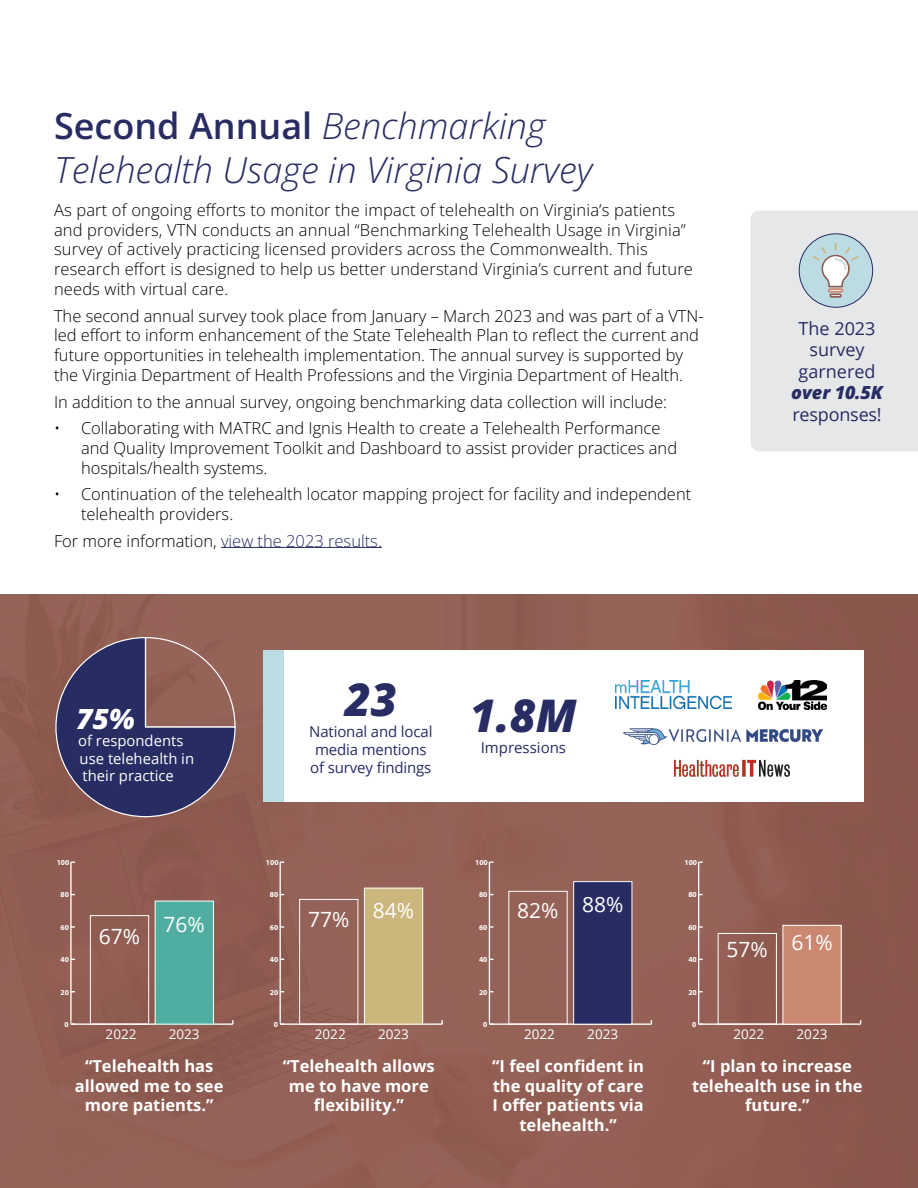
<style>
.page{position:relative;width:918px;height:1188px;background:#fff}
.page>*{position:absolute;margin:0;border:0;box-sizing:border-box;transform-origin:0 0}
.t1{font:italic 800 45px "Open Sans";color:#272c63}
.t2{font:italic 36px/43.2px "Open Sans";color:#282c63}
.t3{font:italic 800 27.9px "Open Sans";color:#fff}
.t4{font:21px "Open Sans";color:#fff}
.t5{font:18px/21.6px "Open Sans";color:#272c63;text-align:center}
.Body{font:300 16.5px/19.8px "Open Sans";color:#000}
.t6{font:700 16.5px/19.8px "Open Sans";color:#fff;text-align:center}
.t7{font:15px "Open Sans";letter-spacing:-.01em;color:#272c63}
.t8{font:14.85px/17.9px "Open Sans";color:#fff}
.t9{font:13.5px "Open Sans";color:#fff}
.t10{font:700 7.65px "Myriad Pro";color:#fff}
.s1{font-weight:600;font-style:normal}
.s2{color:#272c63}
.s3{font-weight:800;font-style:italic}
</style>
<div class="page">
<div style="left:0;top:594px;width:918px;height:594px;background:#915b51"></div>
<hr style="left:221px;top:547px;width:161px;height:1px;background:#272c63">
<svg style="left:55px;top:637px;width:181px;height:181px"></svg>
<svg style="left:751px;top:211px;width:167px;height:240px"></svg>
<hr style="left:71px;top:1023px;width:162px;height:2px;background:#fff">
<hr style="left:70px;top:862px;width:2px;height:162px;background:#fff">
<svg style="left:70px;top:1020px;width:5px;height:5px"></svg>
<div style="left:155px;top:901px;width:58px;height:123px;background:#4faea1"></div>
<div style="left:155px;top:901px;width:59px;height:123px;border:1px solid #fff"></div>
<div style="left:90px;top:915px;width:59px;height:109px;border:1px solid #fff"></div>
<hr style="left:280px;top:1023px;width:162px;height:2px;background:#fff">
<hr style="left:280px;top:862px;width:1px;height:162px;background:#fff">
<div style="left:364px;top:888px;width:59px;height:136px;background:#cbb77c"></div>
<div style="left:364px;top:888px;width:59px;height:136px;border:1px solid #fff"></div>
<div style="left:299px;top:899px;width:59px;height:125px;border:1px solid #fff"></div>
<hr style="left:489px;top:1023px;width:162px;height:2px;background:#fff">
<hr style="left:489px;top:862px;width:1px;height:162px;background:#fff">
<div style="left:574px;top:882px;width:58px;height:142px;background:#272c63"></div>
<div style="left:573px;top:881px;width:59px;height:143px;border:1px solid #fff"></div>
<div style="left:509px;top:891px;width:59px;height:133px;border:1px solid #fff"></div>
<hr style="left:699px;top:1023px;width:162px;height:2px;background:#fff">
<hr style="left:698px;top:862px;width:1px;height:162px;background:#fff">
<div style="left:783px;top:925px;width:58px;height:99px;background:#cb8870"></div>
<div style="left:783px;top:925px;width:59px;height:99px;border:1px solid #fff"></div>
<div style="left:718px;top:933px;width:59px;height:91px;border:1px solid #fff"></div>
<div style="left:263px;top:650px;width:601px;height:151px;background:#fff"></div>
<img style="left:616px;top:681px;width:116px;height:27px">
<img style="left:674px;top:759px;width:115px;height:18px">
<img style="left:624px;top:728px;width:199px;height:16px">
<img style="left:759px;top:681px;width:68px;height:28px">
<div style="left:263px;top:650px;width:21px;height:151px;background:#bddbe3"></div>
<p class="t2" style="left:54px;top:103px;width:540px"><span class="s1">Second Annual</span> Benchmarking<br>Telehealth Usage in Virginia Survey</p>
<p class="Body" style="left:54px;top:200px;width:641px">As part of ongoing efforts to monitor the impact of telehealth on Virginia’s patients and providers, VTN conducts an annual “Benchmarking Telehealth Usage in Virginia” survey of actively practicing licensed providers across the Commonwealth. This research effort is designed to help us better understand Virginia’s current and future needs with virtual care.</p>
<p class="Body" style="left:54px;top:305px;width:651px">The second annual survey took place from January – March 2023 and was part of a VTN&shy;led effort to inform enhancement of the State Telehealth Plan to reflect the current and future opportunities in telehealth implementation. The annual survey is supported by the Virginia Department of Health Professions and the Virginia Department of Health.</p>
<p class="Body" style="left:54px;top:391px;width:614px">In addition to the annual survey, ongoing benchmarking data collection will include:</p>
<p class="Body" style="left:81px;top:418px;width:598px;text-indent:-27px">• Collaborating with MATRC and Ignis Health to create a Telehealth Performance and Quality Improvement Toolkit and Dashboard to assist provider practices and hospitals/health systems.</p>
<p class="Body" style="left:81px;top:484px;width:612px;text-indent:-27px">• Continuation of the telehealth locator mapping project for facility and independent telehealth providers.</p>
<p class="Body" style="left:54px;top:530px;width:329px">For more information, <span class="s2">view the 2023 results.</span></p>
<p class="t3" style="left:77px;top:700px;width:60px">75%</p>
<p class="t8" style="left:78px;top:731px;width:107px">of respondents</p>
<p class="t8" style="left:80px;top:749px;width:116px">use telehealth in their practice</p>
<p class="t10" style="left:57px;top:857px;width:14px">100</p>
<p class="t1" style="left:345px;top:668px;width:54px">23</p>
<p class="t7" style="left:309px;top:721px;width:125px">National and local</p>
<p class="t7" style="left:315px;top:739px;width:113px">media mentions</p>
<p class="t7" style="left:310px;top:757px;width:123px">of survey findings</p>
<p class="t10" style="left:266px;top:857px;width:14px">100</p>
<p class="t1" style="left:470px;top:685px;width:108px">1.8M</p>
<p class="t7" style="left:481px;top:738px;width:87px">Impressions</p>
<p class="t10" style="left:475px;top:857px;width:14px">100</p>
<p class="t10" style="left:684px;top:857px;width:14px">100</p>
<p class="t5" style="left:791px;top:317px;width:93px">The 2023 survey garnered <span class="s3">over 10.5K </span>responses!</p>
<p class="t10" style="left:61px;top:890px;width:10px">80</p>
<p class="t10" style="left:61px;top:922px;width:10px">60</p>
<p class="t10" style="left:61px;top:955px;width:10px">40</p>
<p class="t10" style="left:270px;top:890px;width:10px">80</p>
<p class="t10" style="left:479px;top:890px;width:10px">80</p>
<p class="t10" style="left:688px;top:890px;width:10px">80</p>
<p class="t4" style="left:373px;top:896px;width:43px">84%</p>
<p class="t4" style="left:582px;top:890px;width:43px">88%</p>
<p class="t4" style="left:517px;top:896px;width:43px">82%</p>
<p class="t4" style="left:308px;top:905px;width:43px">77%</p>
<p class="t4" style="left:164px;top:910px;width:43px">76%</p>
<p class="t10" style="left:270px;top:922px;width:10px">60</p>
<p class="t10" style="left:479px;top:922px;width:10px">60</p>
<p class="t10" style="left:688px;top:922px;width:10px">60</p>
<p class="t4" style="left:99px;top:922px;width:43px">67%</p>
<p class="t4" style="left:791px;top:928px;width:43px">61%</p>
<p class="t4" style="left:727px;top:935px;width:43px">57%</p>
<p class="t10" style="left:270px;top:955px;width:10px">40</p>
<p class="t10" style="left:479px;top:955px;width:10px">40</p>
<p class="t10" style="left:688px;top:955px;width:10px">40</p>
<p class="t10" style="left:61px;top:987px;width:10px">20</p>
<p class="t10" style="left:270px;top:987px;width:10px">20</p>
<p class="t10" style="left:479px;top:987px;width:10px">20</p>
<p class="t10" style="left:688px;top:987px;width:10px">20</p>
<p class="t10" style="left:65px;top:1019px;width:6px">0</p>
<p class="t10" style="left:274px;top:1019px;width:6px">0</p>
<p class="t10" style="left:483px;top:1019px;width:6px">0</p>
<p class="t10" style="left:692px;top:1019px;width:6px">0</p>
<p class="t9" style="left:106px;top:1024px;width:32px">2022</p>
<p class="t9" style="left:169px;top:1025px;width:32px">2023</p>
<p class="t9" style="left:315px;top:1024px;width:32px">2022</p>
<p class="t9" style="left:378px;top:1025px;width:32px">2023</p>
<p class="t9" style="left:524px;top:1024px;width:32px">2022</p>
<p class="t9" style="left:587px;top:1025px;width:32px">2023</p>
<p class="t9" style="left:733px;top:1024px;width:32px">2022</p>
<p class="t9" style="left:797px;top:1025px;width:32px">2023</p>
<p class="t6" style="left:75px;top:1055px;width:150px">“Telehealth has allowed me to see more patients.”</p>
<p class="t6" style="left:283px;top:1055px;width:153px">“Telehealth allows me to have more flexibility.”</p>
<p class="t6" style="left:492px;top:1055px;width:153px">“I feel confident in the quality of care<br>I offer patients via telehealth.”</p>
<p class="t6" style="left:692px;top:1055px;width:172px">“I plan to increase telehealth use in the future.”</p>
</div>
